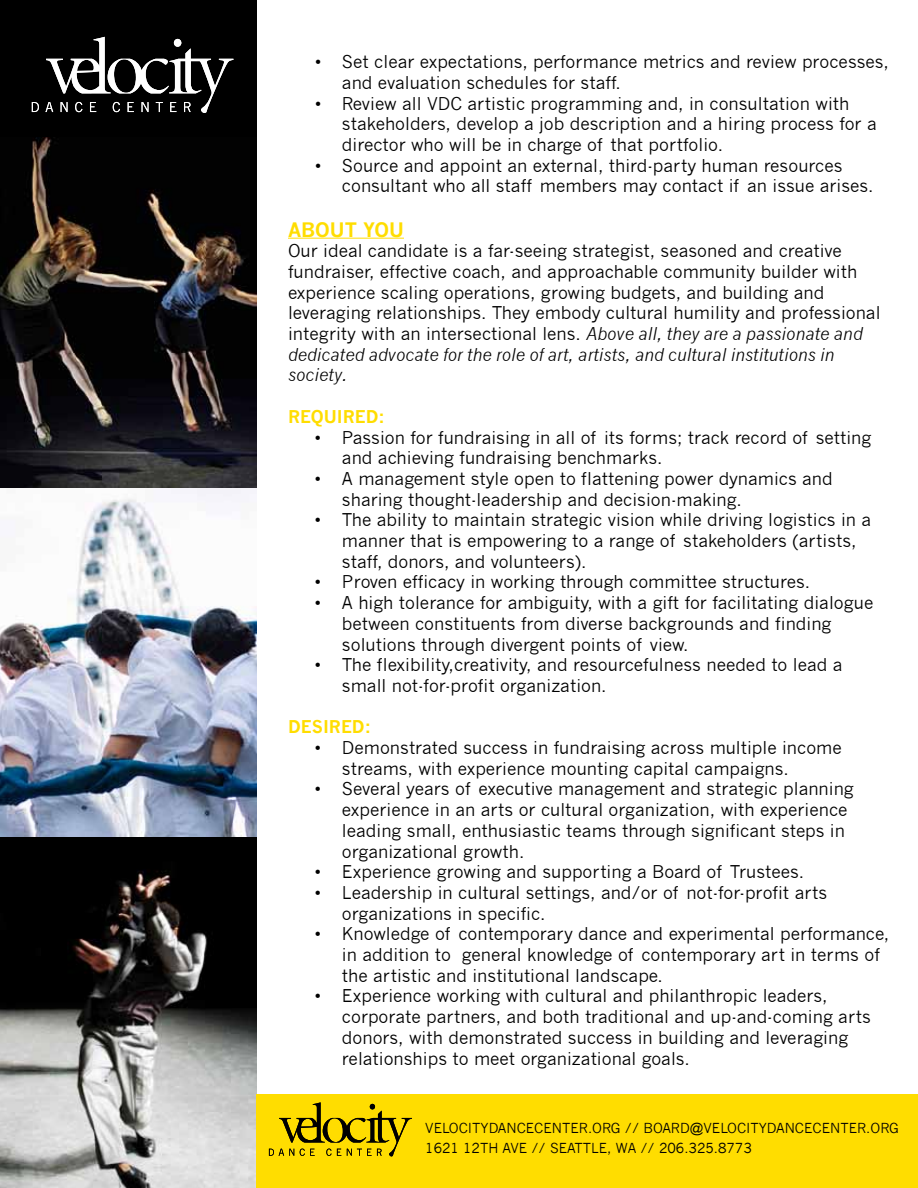
<style>
.page{position:relative;width:918px;height:1188px;background:#fff}
.page>*{position:absolute;margin:0;border:0;box-sizing:border-box;transform-origin:0 0}
.t1{font:700 19.5px "News Gothic";color:#fd0}
.t2{font:17.25px/20.7px "News Gothic";color:#000}
.t3{font:700 17.25px "News Gothic";color:#fd0}
.t4{font:13.5px/19.5px "News Gothic";color:#000}
.s1{font-style:italic}
</style>
<div class="page">
<img style="left:0;top:137px;width:257px;height:1051px">
<div style="left:0;top:0;width:256px;height:137px;background:#000"></div>
<svg style="left:31px;top:36px;width:203px;height:77px"></svg>
<hr style="left:288px;top:238px;width:116px;height:1px;background:#fd0">
<div style="left:257px;top:1094px;width:661px;height:94px;background:#fd0"></div>
<svg style="left:268px;top:1102px;width:144px;height:55px"></svg>
<p class="t2" style="left:342px;top:52px;width:548px;text-indent:-27px">• Set clear expectations, performance metrics and review processes, and evaluation schedules for staff.</p>
<p class="t2" style="left:342px;top:93px;width:536px;text-indent:-27px">• Review all VDC artistic programming and, in consultation with stakeholders, develop a job description and a hiring process for a director who will be in charge of that portfolio.</p>
<p class="t2" style="left:342px;top:155px;width:533px;text-indent:-27px">• Source and appoint an external, third-party human resources consultant who all staff members may contact if an issue arises.</p>
<p class="t1" style="left:288px;top:217px;width:117px">ABOUT YOU</p>
<p class="t2" style="left:288px;top:241px;width:594px">Our ideal candidate is a far-seeing strategist, seasoned and creative fundraiser, effective coach, and approachable community builder with experience scaling operations, growing budgets, and building and leveraging relationships. They embody cultural humility and professional integrity with an intersectional lens. <span class="s1">Above all, they are a passionate and dedicated advocate for the role of art, artists, and cultural institutions in society.</span></p>
<p class="t3" style="left:288px;top:406px;width:98px">REQUIRED:</p>
<p class="t2" style="left:342px;top:427px;width:531px;text-indent:-27px">• Passion for fundraising in all of its forms; track record of setting and achieving fundraising benchmarks.</p>
<p class="t2" style="left:342px;top:468px;width:492px;text-indent:-27px">• A management style open to flattening power dynamics and sharing thought-leadership and decision-making.</p>
<p class="t2" style="left:342px;top:510px;width:531px;text-indent:-27px">• The ability to maintain strategic vision while driving logistics in a manner that is empowering to a range of stakeholders (artists, staff, donors, and volunteers).</p>
<p class="t2" style="left:315px;top:572px;width:497px">• Proven efficacy in working through committee structures.</p>
<p class="t2" style="left:342px;top:593px;width:533px;text-indent:-27px">• A high tolerance for ambiguity, with a gift for facilitating dialogue between constituents from diverse backgrounds and finding solutions through divergent points of view.</p>
<p class="t2" style="left:342px;top:655px;width:502px;text-indent:-27px">• The flexibility,creativity, and resourcefulness needed to lead a small not-for-profit organization.</p>
<p class="t3" style="left:288px;top:716px;width:85px">DESIRED:</p>
<p class="t2" style="left:342px;top:738px;width:501px;text-indent:-27px">• Demonstrated success in fundraising across multiple income streams, with experience mounting capital campaigns.</p>
<p class="t2" style="left:342px;top:779px;width:513px;text-indent:-27px">• Several years of executive management and strategic planning experience in an arts or cultural organization, with experience leading small, enthusiastic teams through significant steps in organizational growth.</p>
<p class="t2" style="left:315px;top:862px;width:491px">• Experience growing and supporting a Board of Trustees.</p>
<p class="t2" style="left:342px;top:882px;width:487px;text-indent:-27px">• Leadership in cultural settings, and/or of not-for-profit arts organizations in specific.</p>
<p class="t2" style="left:342px;top:924px;width:549px;text-indent:-27px">• Knowledge of contemporary dance and experimental performance, in addition to general knowledge of contemporary art in terms of the artistic and institutional landscape.</p>
<p class="t2" style="left:342px;top:986px;width:530px;text-indent:-27px">• Experience working with cultural and philanthropic leaders, corporate partners, and both traditional and up-and-coming arts donors, with demonstrated success in building and leveraging relationships to meet organizational goals.</p>
<p class="t4" style="left:425px;top:1119px;width:475px">VELOCITYDANCECENTER.ORG // BOARD@VELOCITYDANCECENTER.ORG<br>1621 12TH AVE // SEATTLE, WA // 206.325.8773</p>
</div>
